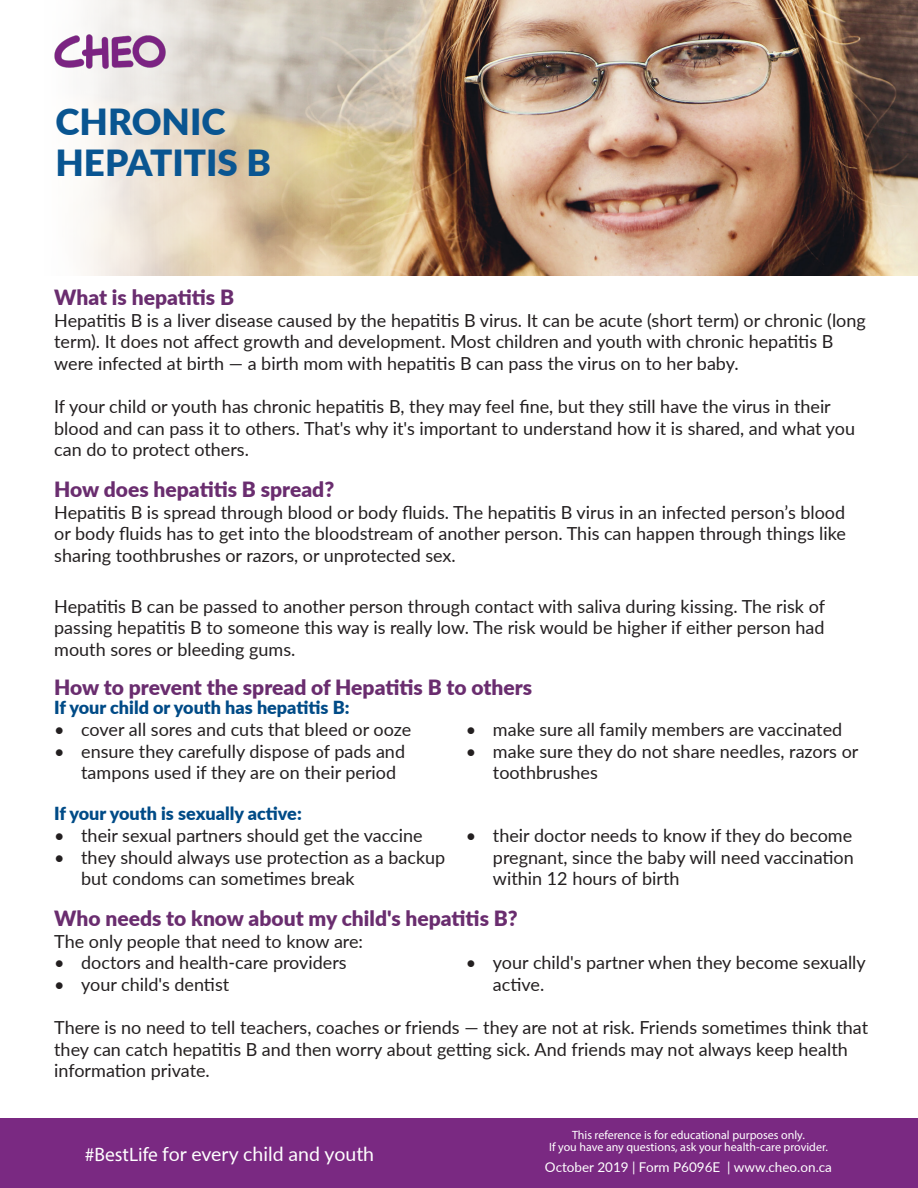
<style>
.page{position:relative;width:918px;height:1188px;background:#fff}
.page>*{position:absolute;margin:0;border:0;box-sizing:border-box;transform-origin:0 0}
.t1{font:900 36px/40.5px "Lato";color:#095591}
.H2_-_Purple{font:900 21px "Lato";color:#6a2d6f}
.t2{font:19.5px "Lato";color:#fff}
.H2_-_Purple-2{font:18px/21.6px "Lato";color:#231f20}
.H3_-_Dark_blue_non_i{font:900 18px "Lato";color:#004b87}
.t3{font:13.5px "Lato";color:#fff}
.t4{font:12px/12px "Myriad Pro";color:#fff;text-align:center}
.s1{font-family:"Myriad Pro"}
</style>
<div class="page">
<img style="left:83px;top:0;width:835px;height:276px">
<img style="left:54px;top:32px;width:116px;height:40px">
<div style="left:0;top:1119px;width:918px;height:69px;background:#7a2982"></div>
<h1 class="t1" style="left:55px;top:100px;width:217px">CHRONIC<br>HEPATITIS B</h1>
<h2 class="H2_-_Purple" style="left:54px;top:281px;width:181px">What is hepatitis B</h2>
<h2 class="H2_-_Purple-2" style="left:54px;top:308px;width:813px">Hepatitis B is a liver disease caused by the hepatitis B virus. It can be acute (short term) or chronic (long term). It does not affect growth and development. Most children and youth with chronic hepatitis B were infected at birth — a birth mom with hepatitis B can pass the virus on to her baby.</h2>
<h2 class="H2_-_Purple-2" style="left:54px;top:395px;width:802px">If your child or youth has chronic hepatitis B, they may feel fine, but they still have the virus in their blood and can pass it to others. That's why it's important to understand how it is shared, and what you can do to protect others.</h2>
<h2 class="H2_-_Purple" style="left:54px;top:474px;width:282px">How does hepatitis B spread?</h2>
<p class="H2_-_Purple-2" style="left:54px;top:501px;width:793px;text-align:justify">Hepatitis B is spread through blood or body fluids. The hepatitis B virus in an infected person’s blood or body fluids has to get into the bloodstream of another person. This can happen through things like sharing toothbrushes or razors, or unprotected sex.</p>
<p class="H2_-_Purple-2" style="left:54px;top:595px;width:772px;text-align:justify">Hepatitis B can be passed to another person through contact with saliva during kissing. The risk of passing hepatitis B to someone this way is really low. The risk would be higher if either person had mouth sores or bleeding gums.</p>
<h2 class="H2_-_Purple" style="left:54px;top:671px;width:480px">How to prevent the spread of Hepatitis B to others</h2>
<h3 class="H3_-_Dark_blue_non_i" style="left:54px;top:694px;width:297px">If your child or youth has hepatitis B:</h3>
<p class="H2_-_Purple-2" style="left:54px;top:718px;width:359px">• cover all sores and cuts that bleed or ooze</p>
<p class="H2_-_Purple-2" style="left:81px;top:740px;width:325px;text-indent:-27px">• ensure they carefully dispose of pads and tampons used if they are on their period</p>
<p class="H2_-_Purple-2" style="left:466px;top:718px;width:378px">• make sure all family members are vaccinated</p>
<p class="H2_-_Purple-2" style="left:493px;top:740px;width:367px;text-indent:-27px">• make sure they do not share needles, razors or toothbrushes</p>
<h3 class="H3_-_Dark_blue_non_i" style="left:54px;top:800px;width:249px">If your youth is sexually active:</h3>
<p class="H2_-_Purple-2" style="left:54px;top:824px;width:370px">• their sexual partners should get the vaccine</p>
<p class="H2_-_Purple-2" style="left:81px;top:845px;width:366px;text-indent:-27px">• they should always use protection as a backup but condoms can sometimes break</p>
<p class="H2_-_Purple-2" style="left:493px;top:824px;width:362px;text-align:justify;text-indent:-27px">• their doctor needs to know if they do become pregnant, since the baby will need vaccination within 12 hours of birth</p>
<h2 class="H2_-_Purple" style="left:54px;top:903px;width:465px">Who needs to know about my child's hepatitis B?</h2>
<p class="H2_-_Purple-2" style="left:54px;top:930px;width:310px">The only people that need to know are:</p>
<p class="H2_-_Purple-2" style="left:54px;top:951px;width:294px">• doctors and health-care providers</p>
<p class="H2_-_Purple-2" style="left:54px;top:973px;width:177px">• your child's dentist</p>
<p class="H2_-_Purple-2" style="left:493px;top:951px;width:374px;text-indent:-27px">• your child's partner when they become sexually active.</p>
<p class="H2_-_Purple-2" style="left:54px;top:1016px;width:815px">There is no need to tell teachers, coaches or friends — they are not at risk. Friends sometimes think that they can catch hepatitis B and then worry about getting sick. And friends may not always keep health information private.</p>
<p class="t2" style="left:85px;top:1140px;width:291px"><span class="s1">#BestLife</span> for every child and youth</p>
<p class="t4" style="left:549px;top:1129px;width:280px">This reference is for educational purposes only.<br>If you have any questions, ask your health-care provider.</p>
<p class="t3" style="left:545px;top:1158px;width:289px">October 2019 | Form P6096E | www.cheo.on.ca</p>
</div>
